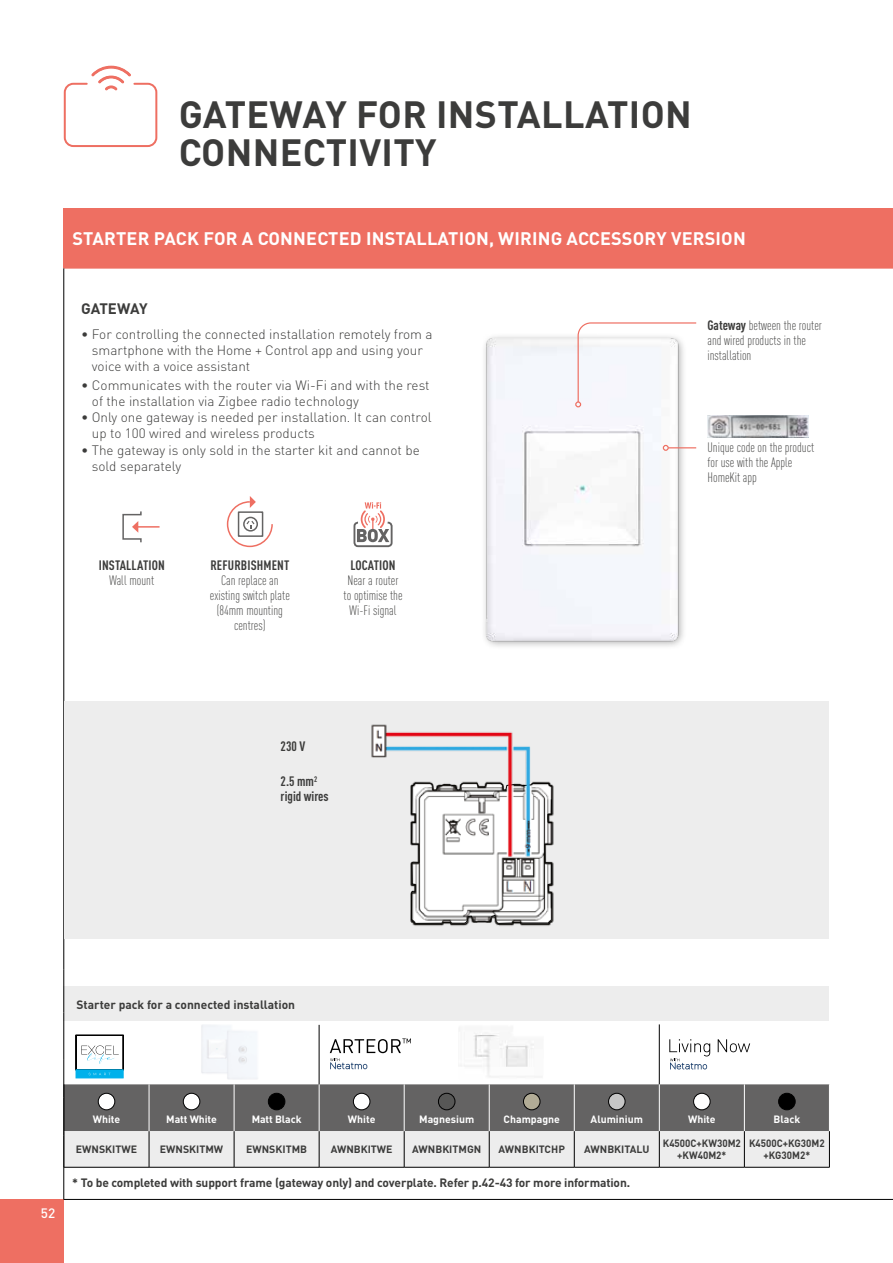
<style>
.page{position:relative;width:893px;height:1263px;background:#fff}
.page>*{position:absolute;margin:0;border:0;box-sizing:border-box;transform-origin:0 0}
.t1{font:700 37.5px/37.5px "DIN Pro";letter-spacing:.01em;color:#3c3c3b}
.t2{font:700 18px "DIN Pro";letter-spacing:.01em;color:#fff}
.t3{font:700 15px "DIN Pro";letter-spacing:-.015em;color:#3c3c3b}
.t4{font:300 13.5px/16.2px "DIN Pro";color:#3c3c3b}
.t5{font:300 condensed 13.5px/15px "DIN Pro";color:#3c3c3b}
.t6{font:700 condensed 13.5px/15px "DIN Pro";letter-spacing:.01em;color:#3c3c3b}
.t7{font:500 13.5px "DIN Pro";color:#fff}
.t8{font:700 12px "DIN Pro";letter-spacing:-.01em;color:#3c3c3b}
.t9{font:700 10.5px "DIN Pro";color:#3c3c3b}
.t10{font:700 10.5px "DIN Pro";color:#fff}
.t11{font:700 10.5px/12.6px "DIN Pro";color:#3c3c3b;text-align:center;scale:.93 1}
.s1{font-weight:700}
</style>
<div class="page">
<div style="left:0;top:1199px;width:64px;height:64px;background:#ee6f62"></div>
<hr style="left:319px;top:1025px;width:1px;height:61px;background:#000">
<div style="left:64px;top:986px;width:765px;height:34px;background:#ededed"></div>
<div style="left:64px;top:209px;width:829px;height:59px;background:#ee6f62"></div>
<hr style="left:64px;top:970px;width:1px;height:42px;background:#000">
<hr style="left:64px;top:208px;width:829px;height:1px;background:#ee6f62">
<hr style="left:64px;top:268px;width:829px;height:1px;background:#ee6f62">
<hr style="left:64px;top:268px;width:1px;height:702px;background:#000">
<hr style="left:64px;top:1012px;width:1px;height:47px;background:#000">
<hr style="left:64px;top:1059px;width:1px;height:38px;background:#000">
<hr style="left:64px;top:1136px;width:1px;height:63px;background:#000">
<hr style="left:64px;top:1199px;width:829px;height:1px;background:#000">
<hr style="left:659px;top:1024px;width:1px;height:62px;background:#000">
<svg style="left:330px;top:1038px;width:81px;height:31px"></svg>
<div style="left:64px;top:702px;width:765px;height:237px;background:#ededed"></div>
<img style="left:484px;top:336px;width:200px;height:311px">
<div style="left:353px;top:522px;width:40px;height:25px;border:2px solid #646363;border-radius:4px"></div>
<svg style="left:357px;top:502px;width:32px;height:40px"></svg>
<img style="left:707px;top:416px;width:102px;height:21px">
<svg style="left:663px;top:445px;width:33px;height:6px"></svg>
<svg style="left:575px;top:322px;width:122px;height:85px"></svg>
<hr style="left:138px;top:526px;width:22px;height:2px;background:#ee6f62">
<svg style="left:122px;top:511px;width:20px;height:32px"></svg>
<svg style="left:226px;top:496px;width:47px;height:52px"></svg>
<svg style="left:65px;top:1084px;width:764px;height:83px;background:#a1a0a0"></svg>
<hr style="left:64px;top:1167px;width:85px;height:1px;background:#000">
<hr style="left:149px;top:1167px;width:85px;height:1px;background:#000">
<hr style="left:234px;top:1167px;width:85px;height:1px;background:#000">
<hr style="left:319px;top:1167px;width:85px;height:1px;background:#000">
<hr style="left:404px;top:1167px;width:85px;height:1px;background:#000">
<hr style="left:489px;top:1167px;width:85px;height:1px;background:#000">
<hr style="left:574px;top:1167px;width:85px;height:1px;background:#000">
<hr style="left:149px;top:1084px;width:1px;height:47px;background:#fff">
<hr style="left:234px;top:1084px;width:1px;height:47px;background:#fff">
<hr style="left:659px;top:1084px;width:1px;height:47px;background:#fff">
<hr style="left:319px;top:1084px;width:1px;height:47px;background:#fff">
<hr style="left:404px;top:1084px;width:1px;height:47px;background:#fff">
<hr style="left:489px;top:1084px;width:1px;height:47px;background:#fff">
<hr style="left:574px;top:1084px;width:1px;height:47px;background:#fff">
<hr style="left:744px;top:1084px;width:1px;height:47px;background:#fff">
<hr style="left:64px;top:1084px;width:1px;height:47px;background:#000">
<hr style="left:64px;top:1131px;width:1px;height:36px;background:#000">
<hr style="left:149px;top:1131px;width:1px;height:36px;background:#000">
<hr style="left:234px;top:1131px;width:1px;height:36px;background:#000">
<hr style="left:319px;top:1131px;width:1px;height:36px;background:#000">
<hr style="left:404px;top:1131px;width:1px;height:36px;background:#000">
<hr style="left:659px;top:1131px;width:1px;height:36px;background:#000">
<hr style="left:744px;top:1131px;width:1px;height:36px;background:#000">
<hr style="left:829px;top:1131px;width:1px;height:36px;background:#000">
<hr style="left:489px;top:1131px;width:1px;height:36px;background:#000">
<hr style="left:574px;top:1131px;width:1px;height:36px;background:#000">
<hr style="left:659px;top:1167px;width:85px;height:1px;background:#000">
<hr style="left:744px;top:1167px;width:86px;height:1px;background:#000">
<div style="left:98px;top:1093px;width:17px;height:17px;background:#fff;border-radius:50%"></div>
<div style="left:98px;top:1093px;width:17px;height:17px;border:1px solid #000;border-radius:50%"></div>
<div style="left:183px;top:1093px;width:17px;height:17px;background:#fff;border-radius:50%"></div>
<div style="left:183px;top:1093px;width:17px;height:17px;border:1px solid #000;border-radius:50%"></div>
<div style="left:268px;top:1093px;width:17px;height:17px;background:#000;border-radius:50%"></div>
<div style="left:268px;top:1093px;width:17px;height:17px;border:1px solid #000;border-radius:50%"></div>
<div style="left:353px;top:1093px;width:17px;height:17px;background:#fff;border-radius:50%"></div>
<div style="left:353px;top:1093px;width:17px;height:17px;border:1px solid #000;border-radius:50%"></div>
<div style="left:438px;top:1093px;width:17px;height:17px;background:#575756;border-radius:50%"></div>
<div style="left:438px;top:1093px;width:17px;height:17px;border:1px solid #000;border-radius:50%"></div>
<div style="left:523px;top:1093px;width:17px;height:17px;background:#b2ac96;border-radius:50%"></div>
<div style="left:523px;top:1093px;width:17px;height:17px;border:1px solid #000;border-radius:50%"></div>
<div style="left:608px;top:1093px;width:17px;height:17px;background:#c6c6c6;border-radius:50%"></div>
<div style="left:608px;top:1093px;width:17px;height:17px;border:1px solid #000;border-radius:50%"></div>
<div style="left:694px;top:1093px;width:16px;height:17px;background:#fff;border-radius:50%"></div>
<div style="left:693px;top:1093px;width:17px;height:17px;border:1px solid #000;border-radius:50%"></div>
<div style="left:779px;top:1093px;width:16px;height:17px;background:#000;border-radius:50%"></div>
<div style="left:778px;top:1093px;width:17px;height:17px;border:1px solid #000;border-radius:50%"></div>
<svg style="left:669px;top:1039px;width:41px;height:30px"></svg>
<svg style="left:718px;top:1039px;width:32px;height:13px"></svg>
<svg style="left:76px;top:1035px;width:47px;height:43px"></svg>
<img style="left:459px;top:1028px;width:83px;height:49px">
<img style="left:201px;top:1025px;width:57px;height:54px">
<img style="left:371px;top:724px;width:183px;height:202px">
<div style="left:64px;top:83px;width:93px;height:64px;background:#fff;border:2px solid #ee6f62;border-radius:9px"></div>
<svg style="left:90px;top:65px;width:42px;height:26px"></svg>
<h1 class="t1" style="left:179px;top:95px;width:515px">GATEWAY FOR INSTALLATION<br>CONNECTIVITY</h1>
<h2 class="t2" style="left:72px;top:226px;width:675px">STARTER PACK FOR A CONNECTED INSTALLATION, WIRING ACCESSORY VERSION</h2>
<p class="t3" style="left:81px;top:298px;width:68px">GATEWAY</p>
<p class="t4" style="left:92px;top:325px;width:342px;text-indent:-11px">• For controlling the connected installation remotely from a smartphone with the Home + Control app and using your voice with a voice assistant</p>
<p class="t4" style="left:92px;top:376px;width:339px;text-indent:-11px">• Communicates with the router via Wi-Fi and with the rest of the installation via Zigbee radio technology</p>
<p class="t4" style="left:92px;top:408px;width:341px;text-indent:-11px">• Only one gateway is needed per installation. It can control up to 100 wired and wireless products</p>
<p class="t4" style="left:92px;top:440px;width:329px;text-indent:-11px">• The gateway is only sold in the starter kit and cannot be sold separately</p>
<p class="t6" style="left:99px;top:557px;width:68px">INSTALLATION</p>
<p class="t5" style="left:109px;top:573px;width:46px">Wall mount</p>
<p class="t6" style="left:210px;top:557px;width:80px">REFURBISHMENT</p>
<p class="t5" style="left:210px;top:573px;width:81px;text-align:center">Can replace an existing switch plate (84mm mounting centres)</p>
<p class="t6" style="left:350px;top:557px;width:47px">LOCATION</p>
<p class="t5" style="left:344px;top:573px;width:60px;text-align:center">Near a router to optimise the<br>Wi‑Fi signal</p>
<p class="t6" style="left:281px;top:739px;width:26px">230 V</p>
<p class="t6" style="left:281px;top:774px;width:50px">2.5 mm<sup>2 </sup>rigid wires</p>
<p class="t5" style="left:707px;top:317px;width:116px"><span class="s1">Gateway</span> between the router and wired products in the installation</p>
<p class="t5" style="left:707px;top:440px;width:108px">Unique code on the product for use with the Apple<br>HomeKit app</p>
<p class="t8" style="left:77px;top:996px;width:220px">Starter pack for a connected installation</p>
<p class="t7" style="left:41px;top:1204px;width:16px">52</p>
<p class="t10" style="left:93px;top:1112px;width:29px">White</p>
<p class="t10" style="left:166px;top:1112px;width:52px">Matt White</p>
<p class="t10" style="left:252px;top:1112px;width:51px">Matt Black</p>
<p class="t10" style="left:348px;top:1112px;width:29px">White</p>
<p class="t10" style="left:419px;top:1112px;width:57px">Magnesium</p>
<p class="t10" style="left:504px;top:1112px;width:58px">Champagne</p>
<p class="t10" style="left:591px;top:1112px;width:54px">Aluminium</p>
<p class="t10" style="left:688px;top:1112px;width:29px">White</p>
<p class="t10" style="left:773px;top:1112px;width:28px">Black</p>
<p class="t9" style="left:76px;top:1142px;width:63px">EWNSKITWE</p>
<p class="t9" style="left:160px;top:1142px;width:65px">EWNSKITMW</p>
<p class="t9" style="left:246px;top:1142px;width:62px">EWNSKITMB</p>
<p class="t9" style="left:331px;top:1142px;width:63px">AWNBKITWE</p>
<p class="t9" style="left:412px;top:1142px;width:70px">AWNBKITMGN</p>
<p class="t9" style="left:499px;top:1142px;width:68px">AWNBKITCHP</p>
<p class="t9" style="left:584px;top:1142px;width:67px">AWNBKITALU</p>
<p class="t11" style="left:663px;top:1136px;width:85px">K4500C+KW30M2 +KW40M2*</p>
<p class="t11" style="left:749px;top:1136px;width:83px">K4500C+KG30M2 +KG30M2*</p>
<p class="t8" style="left:72px;top:1175px;width:559px">* To be completed with support frame (gateway only) and coverplate. Refer p.42-43 for more information.</p>
</div>
